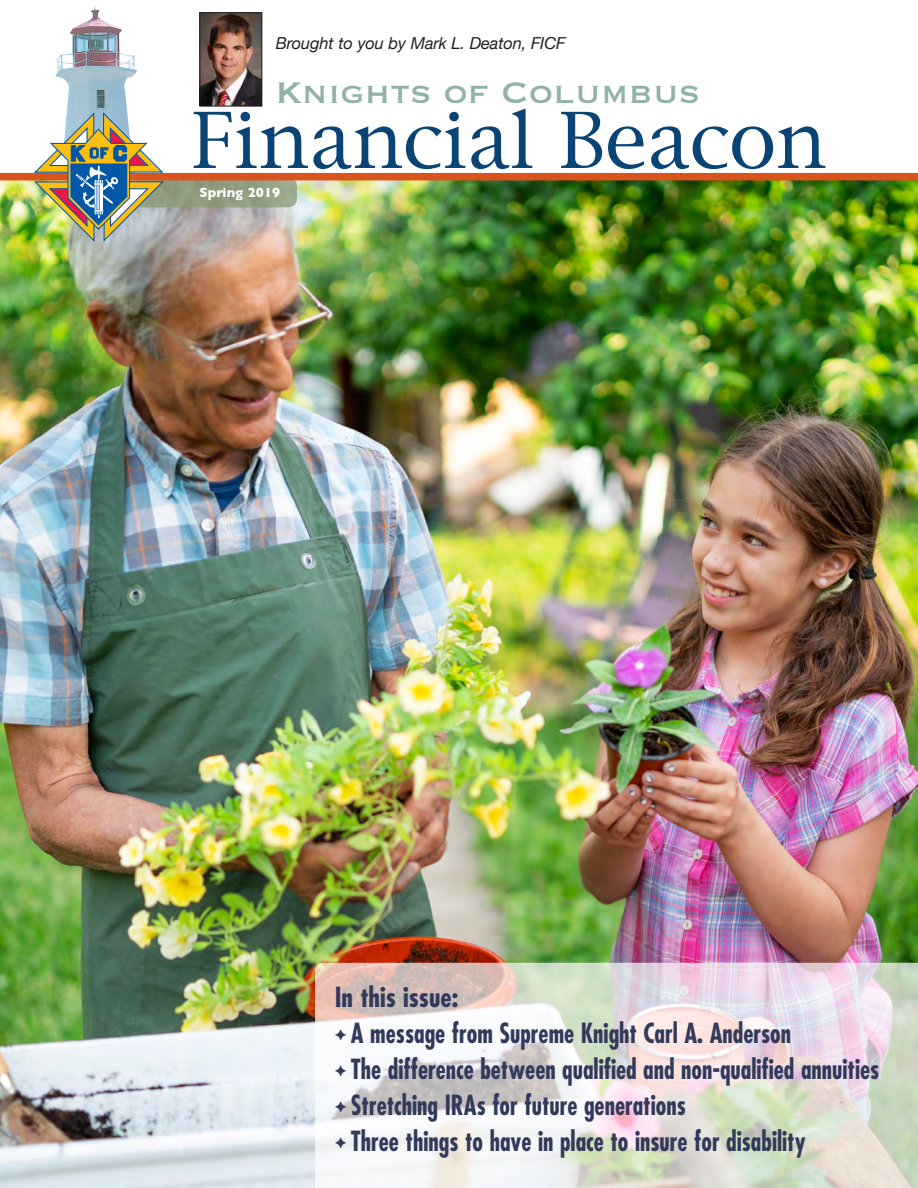
<style>
.page{position:relative;width:918px;height:1188px;background:#fff}
.page>*{position:absolute;margin:0;border:0;box-sizing:border-box;transform-origin:0 0}
.t1{font:74.1px "New York";letter-spacing:-.01em;color:#094474}
.t2{font:39px "Copperplate";color:#91b2a6}
.BODY__indented{font:700 condensed 27px "Futura";color:#323a5b;scale:.9 1}
.BODY__indented-2{font:700 condensed 27px "Futura";color:#323a5b}
.BODY__indented-3{font:italic 16.5px "Helvetica Neue";letter-spacing:-.01em;color:#231f20}
.t3{font:700 13.5px "Gill Sans";letter-spacing:.01em;color:#fff}
</style>
<div class="page">
<img style="left:0;top:180px;width:918px;height:1008px">
<img style="left:7px;top:6px;width:130px;height:167px">
<div style="left:0;top:173px;width:918px;height:7px;background:#d9531c"></div>
<img style="left:34px;top:112px;width:263px;height:131px">
<img style="left:202px;top:14px;width:58px;height:91px">
<div style="left:200px;top:12px;width:62px;height:95px;border:1px solid #231f20"></div>
<svg style="left:315px;top:963px;width:603px;height:225px"></svg>
<p class="BODY__indented-3" style="left:276px;top:31px;width:291px">Brought to you by Mark L. Deaton, FICF</p>
<h2 class="t2" style="left:276px;top:67px;width:426px">Knights of Columbus</h2>
<h1 class="t1" style="left:191px;top:93px;width:638px">Financial Beacon</h1>
<p class="t3" style="left:199px;top:184px;width:82px">Spring 2019</p>
<p class="BODY__indented-2" style="left:335px;top:980px;width:125px">In this issue:</p>
<p class="BODY__indented" style="left:335px;top:1016px;width:509px">✦ A message from Supreme Knight Carl A. Anderson</p>
<p class="BODY__indented" style="left:335px;top:1052px;width:607px">✦ The difference between qualified and non-qualified annuities</p>
<p class="BODY__indented" style="left:335px;top:1088px;width:392px">✦ Stretching IRAs for future generations</p>
<p class="BODY__indented" style="left:335px;top:1124px;width:525px">✦ Three things to have in place to insure for disability</p>
</div>
